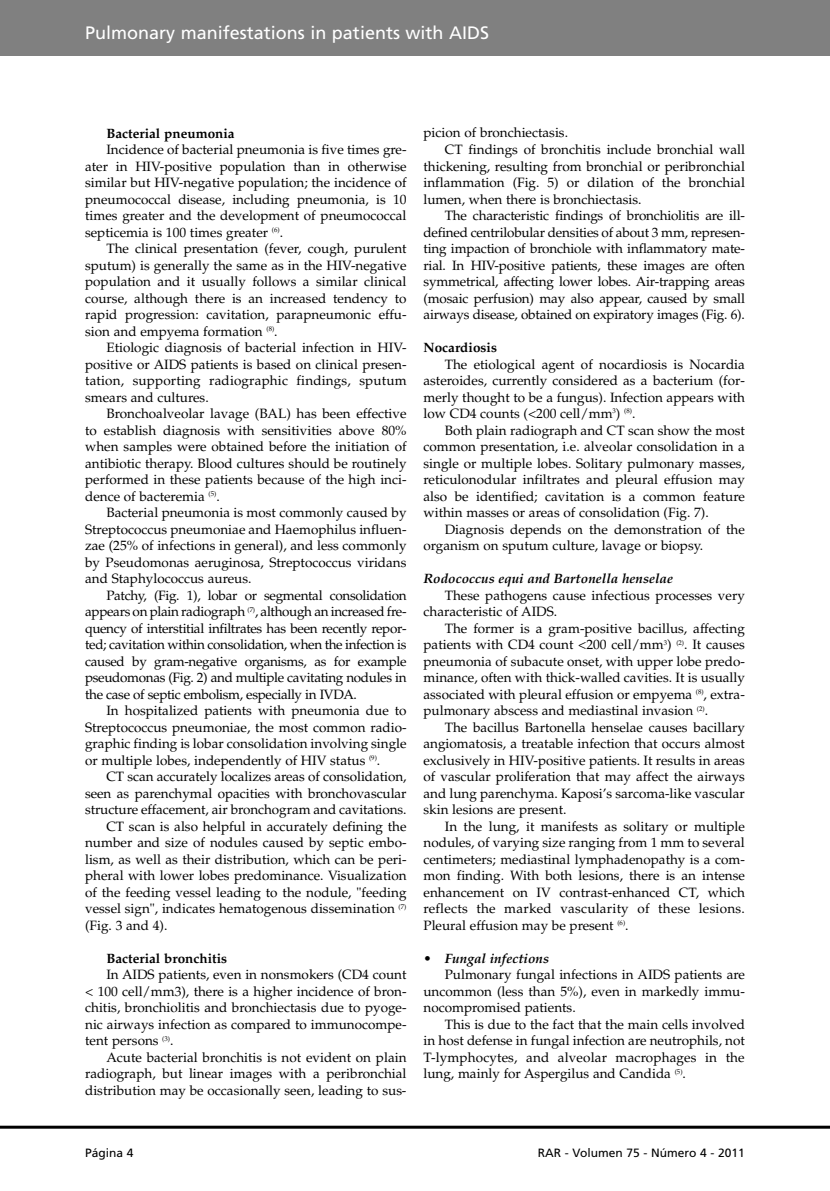
<style>
.page{position:relative;width:830px;height:1191px;background:#fff}
.page>*{position:absolute;margin:0;border:0;box-sizing:border-box;transform-origin:0 0}
.t1{font:18px "Frutiger";color:#fff}
.t2{font:13.5px/16.5px "Palatino";color:#000;text-align:justify}
.t3{font:italic 700 13.5px "Palatino";color:#000}
.t4{font:700 13.5px "Palatino";color:#000}
.t5{font:12px "Frutiger";color:#000}
</style>
<div class="page">
<div style="left:0;top:0;width:829px;height:55px;background:#808080"></div>
<hr style="left:0;top:1125px;width:829px;height:3px;background:#000">
<h1 class="t1" style="left:85px;top:26px;width:405px">Pulmonary manifestations in patients with AIDS</h1>
<p class="t4" style="left:106px;top:128px;width:130px">Bacterial pneumonia</p>
<p class="t2" style="left:85px;top:143px;width:323px;text-indent:21px">Incidence of bacterial pneumonia is five times gre&shy;ater in HIV-positive population than in otherwise similar but HIV-negative population; the incidence of pneumococcal disease, including pneumonia, is 10 times greater and the development of pneumococcal septicemia is 100 times greater <sup>(6)</sup>.</p>
<p class="t2" style="left:85px;top:242px;width:323px;text-indent:21px">The clinical presentation (fever, cough, purulent sputum) is generally the same as in the HIV-negative population and it usually follows a similar clinical course, although there is an increased tendency to rapid progression: cavitation, parapneumonic effu&shy;sion and empyema formation <sup>(8)</sup>.</p>
<p class="t2" style="left:85px;top:341px;width:323px;text-indent:21px">Etiologic diagnosis of bacterial infection in HIV&shy;positive or AIDS patients is based on clinical presen&shy;tation, supporting radiographic findings, sputum smears and cultures.</p>
<p class="t2" style="left:85px;top:407px;width:323px;text-indent:21px">Bronchoalveolar lavage (BAL) has been effective to establish diagnosis with sensitivities above 80% when samples were obtained before the initiation of antibiotic therapy. Blood cultures should be routinely performed in these patients because of the high inci&shy;dence of bacteremia <sup>(5)</sup>.</p>
<p class="t2" style="left:85px;top:506px;width:323px;text-indent:21px">Bacterial pneumonia is most commonly caused by Streptococcus pneumoniae and Haemophilus influen&shy;zae (25% of infections in general), and less commonly by Pseudomonas aeruginosa, Streptococcus viridans and Staphylococcus aureus.</p>
<p class="t2" style="left:85px;top:588px;width:323px;text-indent:21px">Patchy, (Fig. 1), lobar or segmental consolidation appears on plain radiograph <sup>(7)</sup>, although an increased fre&shy;quency of interstitial infiltrates has been recently repor&shy;ted; cavitation within consolidation, when the infection is caused by gram-negative organisms, as for example pseudomonas (Fig. 2) and multiple cavitating nodules in the case of septic embolism, especially in IVDA.</p>
<p class="t2" style="left:85px;top:704px;width:323px;text-indent:21px">In hospitalized patients with pneumonia due to Streptococcus pneumoniae, the most common radio&shy;graphic finding is lobar consolidation involving single or multiple lobes, independently of HIV status <sup>(9)</sup>.</p>
<p class="t2" style="left:106px;top:770px;width:301px">CT scan accurately localizes areas of consolidation,</p>
<p class="t2" style="left:85px;top:786px;width:323px">seen as parenchymal opacities with bronchovascular</p>
<p class="t2" style="left:85px;top:803px;width:323px">structure effacement, air bronchogram and cavitations.</p>
<p class="t2" style="left:106px;top:819px;width:301px">CT scan is also helpful in accurately defining the</p>
<p class="t2" style="left:85px;top:836px;width:323px">number and size of nodules caused by septic embo-</p>
<p class="t2" style="left:85px;top:852px;width:323px">lism, as well as their distribution, which can be peri-</p>
<p class="t2" style="left:85px;top:869px;width:323px">pheral with lower lobes predominance. Visualization</p>
<p class="t2" style="left:85px;top:885px;width:323px">of the feeding vessel leading to the nodule, "feeding</p>
<p class="t2" style="left:85px;top:902px;width:323px">vessel sign", indicates hematogenous dissemination <sup>(7)</sup></p>
<p class="t2" style="left:85px;top:918px;width:84px">(Fig. 3 and 4).</p>
<p class="t4" style="left:106px;top:953px;width:122px">Bacterial bronchitis</p>
<p class="t2" style="left:85px;top:968px;width:323px;text-indent:21px">In AIDS patients, even in nonsmokers (CD4 count &lt; 100 cell/mm3), there is a higher incidence of bron&shy;chitis, bronchiolitis and bronchiectasis due to pyoge&shy;nic airways infection as compared to immunocompe&shy;tent persons <sup>(3)</sup>.</p>
<p class="t2" style="left:85px;top:1050px;width:323px;text-indent:21px">Acute bacterial bronchitis is not evident on plain radiograph, but linear images with a peribronchial distribution may be occasionally seen, leading to sus-</p>
<p class="t2" style="left:423px;top:126px;width:146px">picion of bronchiectasis.</p>
<p class="t2" style="left:444px;top:143px;width:301px">CT findings of bronchitis include bronchial wall</p>
<p class="t2" style="left:423px;top:159px;width:323px">thickening, resulting from bronchial or peribronchial</p>
<p class="t2" style="left:423px;top:176px;width:323px">inflammation (Fig. 5) or dilation of the bronchial</p>
<p class="t2" style="left:423px;top:192px;width:219px">lumen, when there is bronchiectasis.</p>
<p class="t2" style="left:444px;top:209px;width:301px">The characteristic findings of bronchiolitis are ill-</p>
<p class="t2" style="left:423px;top:225px;width:323px">defined centrilobular densities of about 3 mm, represen-</p>
<p class="t2" style="left:423px;top:242px;width:323px">ting impaction of bronchiole with inflammatory mate-</p>
<p class="t2" style="left:423px;top:258px;width:323px">rial. In HIV-positive patients, these images are often</p>
<p class="t2" style="left:423px;top:275px;width:323px">symmetrical, affecting lower lobes. Air-trapping areas</p>
<p class="t2" style="left:423px;top:291px;width:323px">(mosaic perfusion) may also appear, caused by small</p>
<p class="t2" style="left:423px;top:308px;width:323px">airways disease, obtained on expiratory images (Fig. 6).</p>
<p class="t4" style="left:423px;top:342px;width:75px">Nocardiosis</p>
<p class="t2" style="left:423px;top:357px;width:323px;text-indent:21px">The etiological agent of nocardiosis is Nocardia asteroides, currently considered as a bacterium (for&shy;merly thought to be a fungus). Infection appears with low CD4 counts (&lt;200 cell/mm<sup>3</sup>) <sup>(8)</sup>.</p>
<p class="t2" style="left:423px;top:423px;width:323px;text-indent:21px">Both plain radiograph and CT scan show the most common presentation, i.e. alveolar consolidation in a single or multiple lobes. Solitary pulmonary masses, reticulonodular infiltrates and pleural effusion may also be identified; cavitation is a common feature within masses or areas of consolidation (Fig. 7).</p>
<p class="t2" style="left:423px;top:522px;width:323px;text-indent:21px">Diagnosis depends on the demonstration of the organism on sputum culture, lavage or biopsy.</p>
<p class="t3" style="left:423px;top:570px;width:251px">Rodococcus equi and Bartonella henselae</p>
<p class="t2" style="left:423px;top:588px;width:323px;text-indent:21px">These pathogens cause infectious processes very characteristic of AIDS.</p>
<p class="t2" style="left:423px;top:621px;width:323px;text-indent:21px">The former is a gram-positive bacillus, affecting patients with CD4 count &lt;200 cell/mm<sup>3</sup>) <sup>(2)</sup>. It causes pneumonia of subacute onset, with upper lobe predo&shy;minance, often with thick-walled cavities. It is usually associated with pleural effusion or empyema <sup>(8)</sup>, extra&shy;pulmonary abscess and mediastinal invasion <sup>(2)</sup>.</p>
<p class="t2" style="left:423px;top:720px;width:323px;text-indent:21px">The bacillus Bartonella henselae causes bacillary angiomatosis, a treatable infection that occurs almost exclusively in HIV-positive patients. It results in areas of vascular proliferation that may affect the airways and lung parenchyma. Kaposi’s sarcoma-like vascular skin lesions are present.</p>
<p class="t2" style="left:423px;top:819px;width:323px;text-indent:21px">In the lung, it manifests as solitary or multiple nodules, of varying size ranging from 1 mm to several centimeters; mediastinal lymphadenopathy is a com&shy;mon finding. With both lesions, there is an intense enhancement on IV contrast-enhanced CT, which reflects the marked vascularity of these lesions.<br>Pleural effusion may be present <sup>(6)</sup>.</p>
<p class="t3" style="left:423px;top:950px;width:127px">• Fungal infections</p>
<p class="t2" style="left:423px;top:968px;width:323px;text-indent:21px">Pulmonary fungal infections in AIDS patients are uncommon (less than 5%), even in markedly immu&shy;nocompromised patients.</p>
<p class="t2" style="left:423px;top:1017px;width:323px;text-indent:21px">This is due to the fact that the main cells involved in host defense in fungal infection are neutrophils, not T-lymphocytes, and alveolar macrophages in the lung, mainly for Aspergilus and Candida <sup>(5)</sup>.</p>
<p class="t5" style="left:85px;top:1148px;width:50px">Página 4</p>
<p class="t5" style="left:537px;top:1148px;width:208px">RAR - Volumen 75 - Número 4 - 2011</p>
</div>
